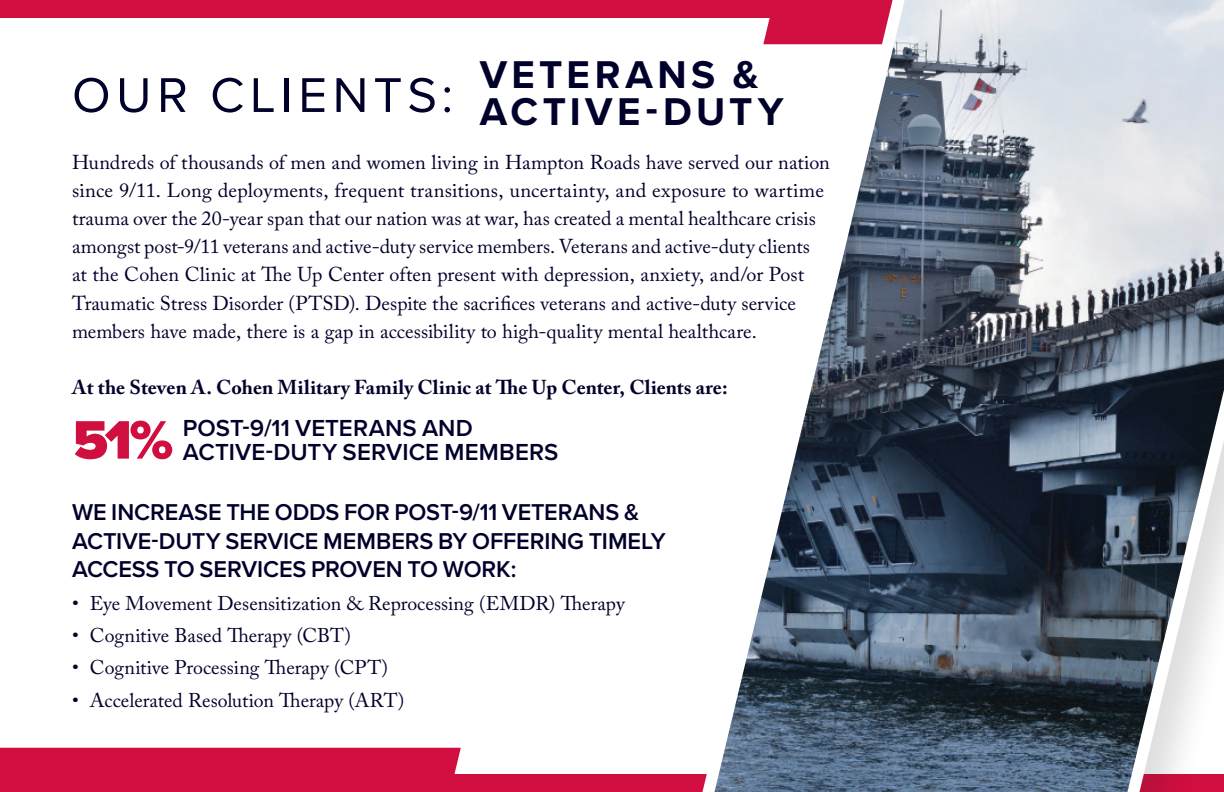
<style>
.page{position:relative;width:1224px;height:792px;background:#fff}
.page>*{position:absolute;margin:0;border:0;box-sizing:border-box;transform-origin:0 0}
.t1{font:900 56.2px "Proxima Nova";color:#d10e40}
.t2{font:50.6px "Proxima Nova";letter-spacing:.105em;color:#00012b}
.t3{font:700 40.2px/37.2px "Proxima Nova";letter-spacing:.11em;color:#00012b}
.t4{font:600 24px/24px "Proxima Nova";letter-spacing:.005em;color:#00012b}
.t5{font:600 23.8px/28.6px "Proxima Nova";letter-spacing:-.005em;color:#00012b}
.t6{font:20px/28.2px "Adobe Caslon Pro";color:#00012b}
.t7{font:700 20px "Adobe Caslon Pro";letter-spacing:.005em;color:#00012b}
.t8{font:19.8px "Adobe Caslon Pro";color:#00012b}
</style>
<div class="page">
<div style="left:0;top:0;width:1224px;height:18px;background:#d10e40"></div>
<div style="left:0;top:774px;width:1224px;height:18px;background:#d10e40"></div>
<div style="left:0;top:748px;width:461px;height:26px;background:#d10e40"></div>
<svg style="left:702px;top:0;width:522px;height:792px"></svg>
<h2 class="t2" style="left:72px;top:57px;width:383px">OUR CLIENTS:</h2>
<h3 class="t3" style="left:480px;top:55px;width:306px">VETERANS &amp;<br>ACTIVE-DUTY</h3>
<p class="t6" style="left:72px;top:148px;width:759px">Hundreds of thousands of men and women living in Hampton Roads have served our nation since 9/11. Long deployments, frequent transitions, uncertainty, and exposure to wartime trauma over the 20-year span that our nation was at war, has created a mental healthcare crisis amongst post-9/11 veterans and active-duty service members. Veterans and active-duty clients<br>at the Cohen Clinic at The Up Center often present with depression, anxiety, and/or Post Traumatic Stress Disorder (PTSD). Despite the sacrifices veterans and active-duty service members have made, there is a gap in accessibility to high-quality mental healthcare.</p>
<p class="t7" style="left:72px;top:375px;width:657px">At the Steven A. Cohen Military Family Clinic at The Up Center, Clients are:</p>
<h1 class="t1" style="left:73px;top:398px;width:102px">51%</h1>
<p class="t4" style="left:183px;top:416px;width:377px">POST-9/11 VETERANS AND<br>ACTIVE-DUTY SERVICE MEMBERS</p>
<p class="t5" style="left:72px;top:497px;width:595px">WE INCREASE THE ODDS FOR POST-9/11 VETERANS &amp;<br>ACTIVE-DUTY SERVICE MEMBERS BY OFFERING TIMELY<br>ACCESS TO SERVICES PROVEN TO WORK:</p>
<p class="t8" style="left:72px;top:591px;width:554px">• Eye Movement Desensitization &amp; Reprocessing (EMDR) Therapy</p>
<p class="t8" style="left:72px;top:624px;width:280px">• Cognitive Based Therapy (CBT)</p>
<p class="t8" style="left:72px;top:656px;width:318px">• Cognitive Processing Therapy (CPT)</p>
<p class="t8" style="left:72px;top:688px;width:334px">• Accelerated Resolution Therapy (ART)</p>
</div>
